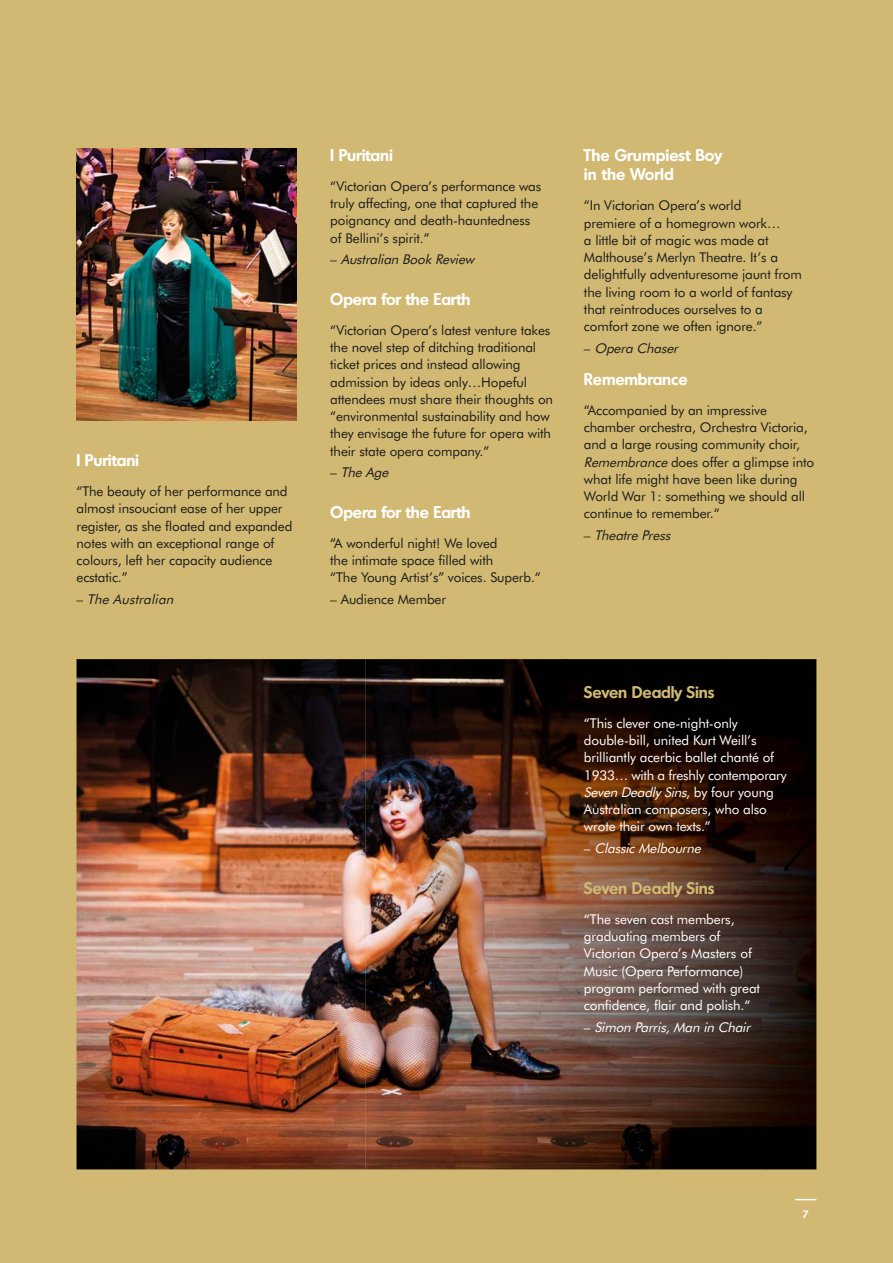
<style>
.page{position:relative;width:893px;height:1263px;background:#d1b973}
.page>*{position:absolute;margin:0;border:0;box-sizing:border-box;transform-origin:0 0}
.t1{font:600 16.5px/19.5px "Montreal TS";letter-spacing:-.01em;color:#fff}
.t2{font:600 16.5px "Montreal TS";letter-spacing:-.01em;color:#d1b973}
.t3{font:13.5px/17.2px "Futura BT";letter-spacing:-.01em;color:#1d1d1b}
.t4{font:13.5px/17.2px "Futura BT";letter-spacing:-.01em;color:#fff}
.t5{font:italic 13.5px "Futura BT";color:#1d1d1b}
.t6{font:italic 13.5px "Futura BT";color:#fff}
.t7{font:600 10.5px "Montreal TS";color:#fff}
.s1{font-style:normal}
.s2{font-style:italic}
</style>
<div class="page">
<img style="left:77px;top:659px;width:289px;height:510px">
<img style="left:366px;top:659px;width:450px;height:510px">
<img style="left:77px;top:149px;width:219px;height:272px">
<svg style="left:795px;top:1199px;width:21px;height:1px"></svg>
<p class="t1" style="left:77px;top:452px;width:64px">I Puritani</p>
<p class="t3" style="left:77px;top:483px;width:217px">“The beauty of her performance and almost insouciant ease of her upper register, as she floated and expanded notes with an exceptional range of colours, left her capacity audience ecstatic.”</p>
<p class="t5" style="left:77px;top:592px;width:101px"><span class="s1">–</span> The Australian</p>
<p class="t1" style="left:330px;top:147px;width:64px">I Puritani</p>
<p class="t3" style="left:330px;top:178px;width:212px">“Victorian Opera’s performance was truly affecting, one that captured the poignancy and death-hauntedness of Bellini’s spirit.”</p>
<p class="t5" style="left:330px;top:253px;width:149px"><span class="s1">–</span> Australian Book Review</p>
<p class="t1" style="left:330px;top:291px;width:142px">Opera for the Earth</p>
<p class="t3" style="left:330px;top:322px;width:224px">“Victorian Opera’s latest venture takes the novel step of ditching traditional ticket prices and instead allowing admission by ideas only…Hopeful attendees must share their thoughts on “environmental sustainability and how they envisage the future for opera with their state opera company.”</p>
<p class="t5" style="left:330px;top:466px;width:63px"><span class="s1">–</span> The Age</p>
<p class="t1" style="left:330px;top:504px;width:142px">Opera for the Earth</p>
<p class="t3" style="left:330px;top:535px;width:212px">“A wonderful night! We loved<br>the intimate space filled with<br>“The Young Artist’s” voices. Superb.“</p>
<p class="t3" style="left:330px;top:591px;width:117px">– Audience Member</p>
<p class="t1" style="left:584px;top:147px;width:140px">The Grumpiest Boy in the World</p>
<p class="t3" style="left:584px;top:198px;width:219px">“In Victorian Opera’s world<br>premiere of a homegrown work…<br>a little bit of magic was made at<br>Malthouse’s Merlyn Theatre. It’s a delightfully adventuresome jaunt from the living room to a world of fantasy that reintroduces ourselves to a comfort zone we often ignore.”</p>
<p class="t5" style="left:584px;top:341px;width:99px"><span class="s1">–</span> Opera Chaser</p>
<p class="t1" style="left:584px;top:371px;width:105px">Remembrance</p>
<p class="t3" style="left:584px;top:402px;width:232px">“Accompanied by an impressive chamber orchestra, Orchestra Victoria, and a large rousing community choir, <span class="s2">Remembrance</span> does offer a glimpse into what life might have been like during World War 1: something we should all continue to remember.“</p>
<p class="t5" style="left:584px;top:528px;width:91px"><span class="s1">–</span> Theatre Press</p>
<p class="t2" style="left:584px;top:686px;width:132px">Seven Deadly Sins</p>
<p class="t4" style="left:584px;top:715px;width:204px">“This clever one-night-only double-bill, united Kurt Weill’s brilliantly acerbic ballet chanté of<br>1933… with a freshly contemporary<br><span class="s2">Seven DeadlySins</span>, b y f o u r y o u n g<br>Australian composers, who also wrote their own texts.”</p>
<p class="t6" style="left:584px;top:841px;width:121px"><span class="s1">–</span> ClassicMelbourne</p>
<p class="t2" style="left:584px;top:882px;width:132px">Seven Deadly Sins</p>
<p class="t4" style="left:584px;top:911px;width:178px">“The seven cast members, graduating members of<br>Victorian Opera’s Masters of<br>Music (Opera Performance) program performed with great confidence, flair and polish.“</p>
<p class="t6" style="left:584px;top:1020px;width:171px"><span class="s1">–</span> Simon Parris,Man in Chair</p>
<p class="t7" style="left:803px;top:1210px;width:8px">7</p>
</div>
